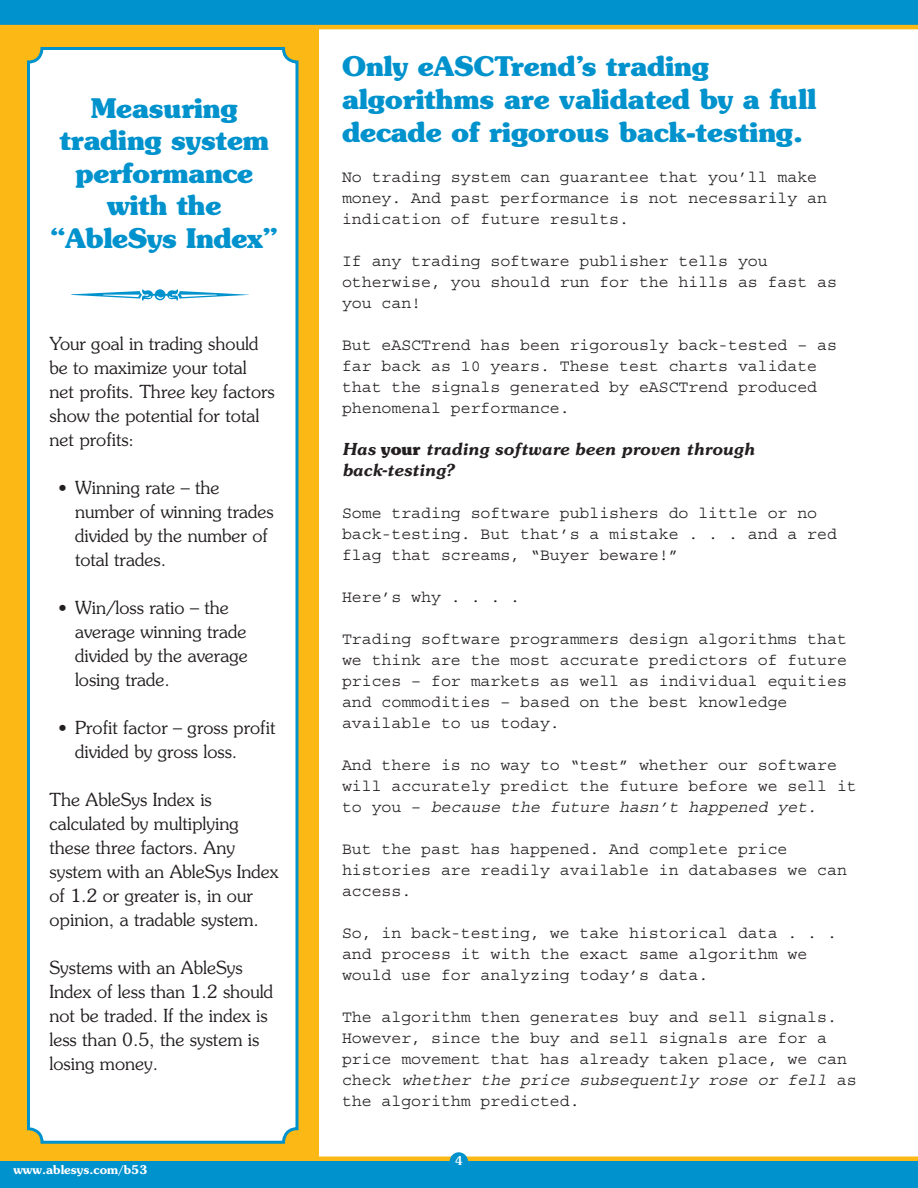
<style>
.page{position:relative;width:918px;height:1188px;background:#fff}
.page>*{position:absolute;margin:0;border:0;box-sizing:border-box;transform-origin:0 0}
.t1{font:700 27px/32.4px "Souvenir";color:#0092cc}
.t2{font:300 18px/24px "Souvenir";color:#231f20}
.t3{font:16.5px/21px "Courier Std";color:#231f20}
.t4{font:italic 600 16.5px/21px "Souvenir";color:#231f20}
.t5{font:600 12px "Souvenir";color:#fff}
.s1{font-weight:700;font-style:normal}
.s2{font-style:italic}
</style>
<div class="page">
<div style="left:0;top:1156px;width:918px;height:5px;background:#fcb814"></div>
<div style="left:0;top:0;width:918px;height:27px;background:#0092cc"></div>
<div style="left:0;top:1161px;width:918px;height:27px;background:#0092cc"></div>
<div style="left:450px;top:1152px;width:18px;height:19px;background:#0092cc;border-radius:50%"></div>
<hr style="left:0;top:25px;width:918px;height:4px;background:#fcb814">
<div style="left:0;top:27px;width:319px;height:1133px;background:#fcb814"></div>
<div style="left:28px;top:48px;width:269px;height:1094px;background:#fff;border-radius:14px"></div>
<div style="left:27px;top:47px;width:271px;height:1097px;border:3px solid #0092cc;border-radius:14px"></div>
<svg style="left:71px;top:289px;width:178px;height:12px"></svg>
<h1 class="t1" style="left:50px;top:92px;width:230px;text-align:center">Measuring trading system performance with the “AbleSys Index”</h1>
<p class="t2" style="left:50px;top:331px;width:227px">Your goal in trading should be to maximize your total net profits. Three key factors show the potential for total net profits:</p>
<p class="t2" style="left:75px;top:475px;width:200px;text-indent:-16px">• Winning rate – the number of winning trades divided by the number of total trades.</p>
<p class="t2" style="left:75px;top:595px;width:174px;text-indent:-17px">• Win/loss ratio – the average winning trade divided by the average losing trade.</p>
<p class="t2" style="left:75px;top:715px;width:202px;text-indent:-17px">• Profit factor – gross profit divided by gross loss.</p>
<p class="t2" style="left:50px;top:787px;width:231px">The AbleSys Index is calculated by multiplying these three factors. Any system with an AbleSys Index of 1.2 or greater is, in our opinion, a tradable system.</p>
<p class="t2" style="left:50px;top:955px;width:225px">Systems with an AbleSys<br>Index of less than 1.2 should not be traded. If the index is less than 0.5, the system is losing money.</p>
<p class="t5" style="left:13px;top:1162px;width:136px">www.ablesys.com/b53</p>
<h1 class="t1" style="left:342px;top:49px;width:476px;line-height:33px">Only eASCTrend’s trading algorithms are validated by a full decade of rigorous back-testing.</h1>
<p class="t3" style="left:342px;top:167px;width:487px">No trading system can guarantee that you’ll make money. And past performance is not necessarily an indication of future results.</p>
<p class="t3" style="left:342px;top:251px;width:497px">If any trading software publisher tells you otherwise, you should run for the hills as fast as you can!</p>
<p class="t3" style="left:342px;top:335px;width:497px">But eASCTrend has been rigorously back-tested – as far back as 10 years. These test charts validate that the signals generated by eASCTrend produced phenomenal performance.</p>
<p class="t4" style="left:342px;top:439px;width:414px">Has <span class="s1">your</span> trading software been proven through back-testing?</p>
<p class="t3" style="left:342px;top:503px;width:497px">Some trading software publishers do little or no back-testing. But that’s a mistake . . . and a red flag that screams, “Buyer beware!”</p>
<p class="t3" style="left:342px;top:587px;width:180px">Here’s why . . . .</p>
<p class="t3" style="left:342px;top:629px;width:506px">Trading software programmers design algorithms that we think are the most accurate predictors of future prices – for markets as well as individual equities and commodities – based on the best knowledge available to us today.</p>
<p class="t3" style="left:342px;top:755px;width:516px">And there is no way to “test” whether our software will accurately predict the future before we sell it to you – <span class="s2">because the future hasn’t happened yet.</span></p>
<p class="t3" style="left:342px;top:839px;width:506px">But the past has happened. And complete price histories are readily available in databases we can access.</p>
<p class="t3" style="left:342px;top:923px;width:497px">So, in back-testing, we take historical data . . . and process it with the exact same algorithm we would use for analyzing today’s data.</p>
<p class="t3" style="left:342px;top:1007px;width:516px">The algorithm then generates buy and sell signals.<br>However, since the buy and sell signals are for a price movement that has already taken place, we can check <span class="s2">whether the price subsequently rose or fell</span> as the algorithm predicted.</p>
</div>
